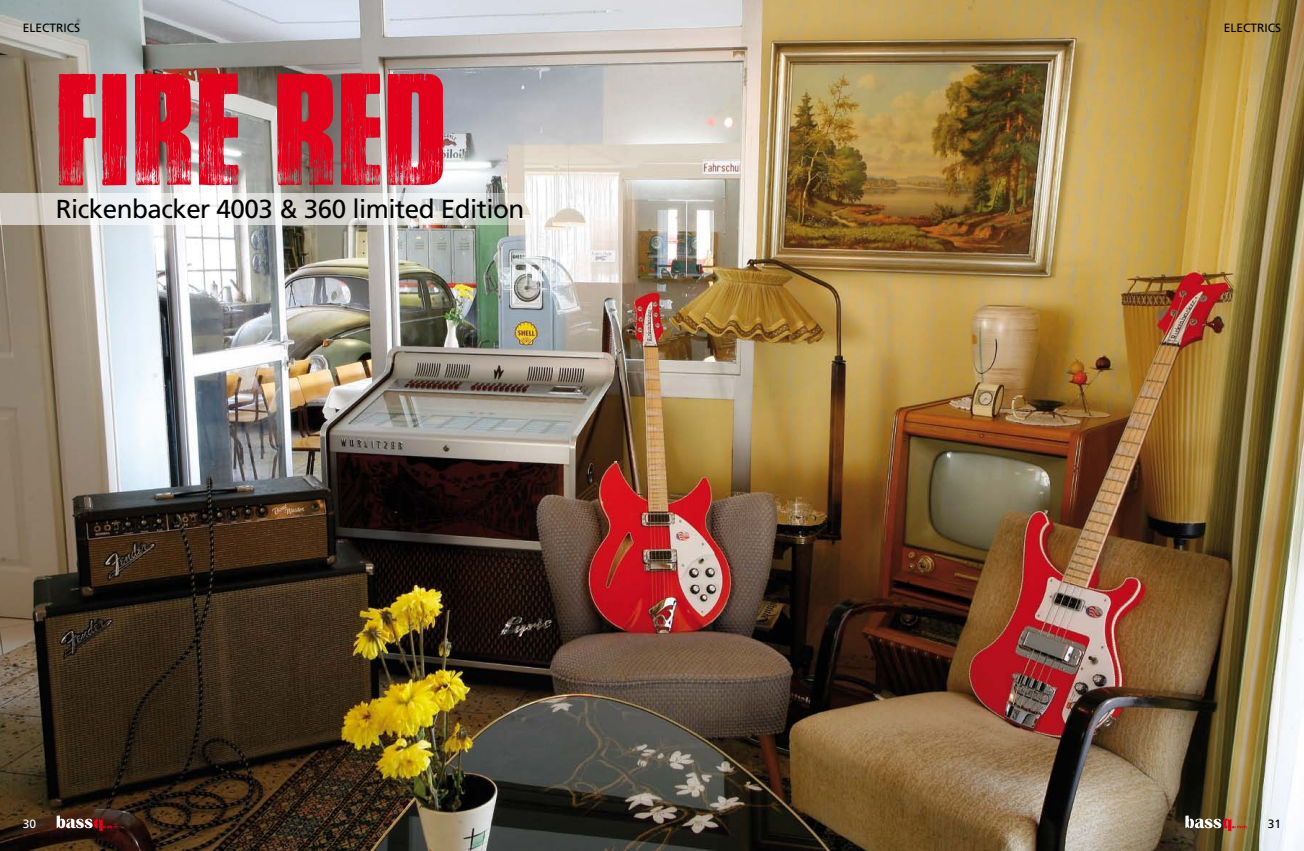
<style>
.page{position:relative;width:1304px;height:851px;background:#fff}
.page>*{position:absolute;margin:0;border:0;box-sizing:border-box;transform-origin:0 0}
.t1{font:134px "Google spies";letter-spacing:-.01em;color:#e2001a}
.t2{font:26px "Frutiger";letter-spacing:-.02em;color:#000}
.t3{font:12px "Frutiger";color:#000}
.t4{font:12px "Frutiger";color:#fff}
</style>
<div class="page">
<img style="left:0;top:0;width:1304px;height:850px">
<svg style="left:1185px;top:815px;width:62px;height:15px"></svg>
<svg style="left:57px;top:815px;width:62px;height:15px"></svg>
<svg style="left:0;top:194px;width:599px;height:31px"></svg>
<p class="t3" style="left:23px;top:21px;width:59px">ELECTRICS</p>
<p class="t3" style="left:1224px;top:21px;width:59px">ELECTRICS</p>
<h1 class="t1" style="left:49px;top:65px;width:398px">FIRE RED</h1>
<p class="t2" style="left:56px;top:194px;width:470px">Rickenbacker 4003 &amp; 360 limited Edition</p>
<p class="t4" style="left:23px;top:816px;width:15px">30</p>
<p class="t3" style="left:1268px;top:816px;width:15px">31</p>
</div>
